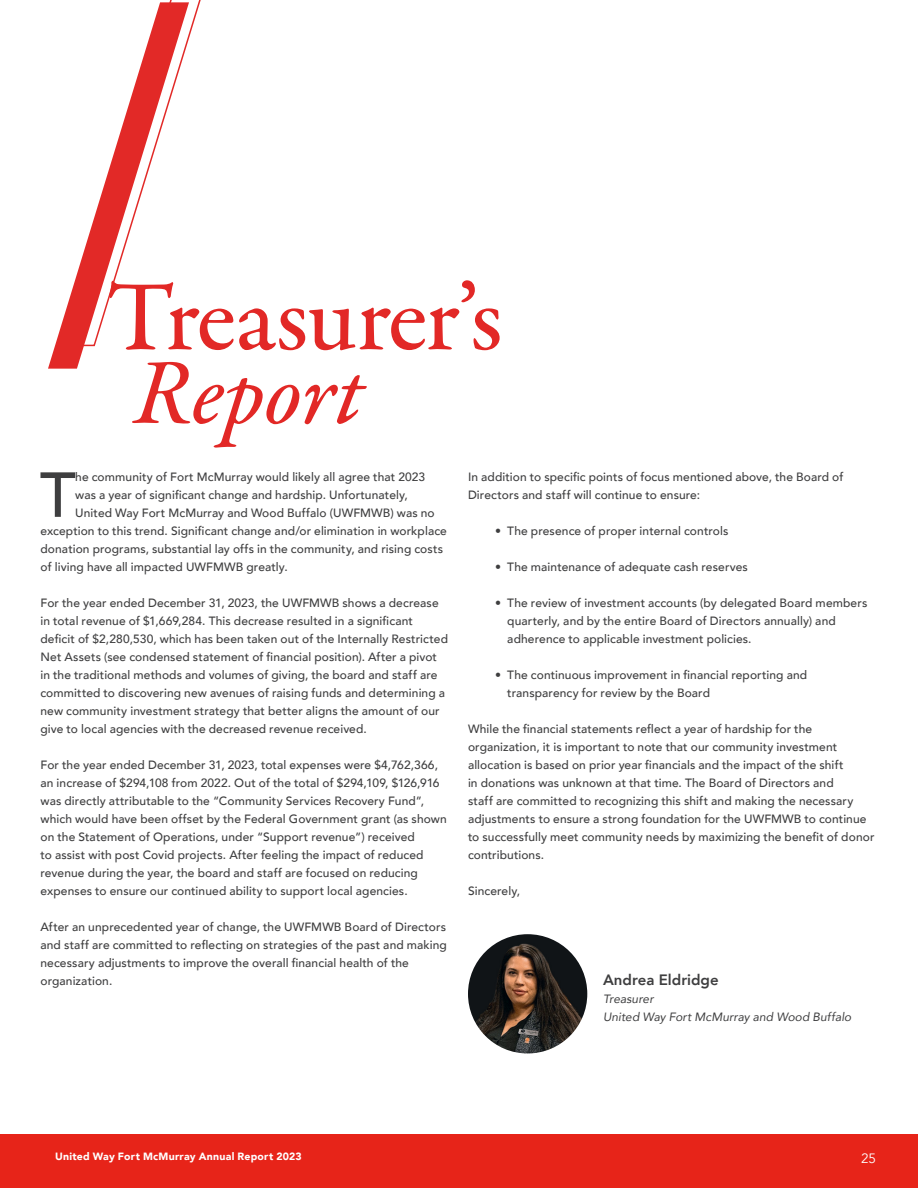
<style>
.page{position:relative;width:918px;height:1188px;background:#fff}
.page>*{position:absolute;margin:0;border:0;box-sizing:border-box;transform-origin:0 0}
.t1{font:500 100.35px "Garamond Premr Pro";letter-spacing:-.02em;color:#e22826}
.t2{font:93.6px "Garamond Premr Pro Med It";letter-spacing:-.005em;color:#e22826}
.t3{font:500 62.85px "Avenir";color:#3e3e3f}
.t4{font:800 15px "Avenir";letter-spacing:.005em;color:#3e3e3f}
.t5{font:13.5px "Avenir";color:#fff}
.t6{font:500 12px/18px "Avenir";letter-spacing:.01em;color:#3e3e3f}
.t7{font:italic 12px/18px "Avenir";letter-spacing:.005em;color:#3e3e3f}
.t8{font:900 10.5px "Avenir";letter-spacing:.025em;color:#fff}
</style>
<div class="page">
<div style="left:0;top:1134px;width:918px;height:54px;background:#e72419"></div>
<svg style="left:48px;top:320px;width:36px;height:49px"></svg>
<svg style="left:63px;top:0;width:138px;height:347px"></svg>
<img style="left:468px;top:934px;width:119px;height:120px;border-radius:60px">
<p class="t1" style="left:107px;top:257px;width:397px">Treasurer’s</p>
<p class="t2" style="left:134px;top:334px;width:231px">Report</p>
<p class="t3" style="left:40px;top:441px;width:38px">T</p>
<p class="t6" style="left:75px;top:467px;width:352px">he community of Fort McMurray would likely all agree that 2023</p>
<p class="t6" style="left:75px;top:485px;width:334px">was a year of significant change and hardship. Unfortunately,</p>
<p class="t6" style="left:75px;top:503px;width:361px">United Way Fort McMurray and Wood Buffalo (UWFMWB) was no</p>
<p class="t6" style="left:40px;top:521px;width:408px">exception to this trend. Significant change and/or elimination in workplace</p>
<p class="t6" style="left:40px;top:539px;width:404px">donation programs, substantial lay offs in the community, and rising costs</p>
<p class="t6" style="left:40px;top:557px;width:249px">of living have all impacted UWFMWB greatly.</p>
<p class="t6" style="left:40px;top:593px;width:409px">For the year ended December 31, 2023, the UWFMWB shows a decrease in total revenue of $1,669,284. This decrease resulted in a significant deficit of $2,280,530, which has been taken out of the Internally Restricted Net Assets (see condensed statement of financial position). After a pivot in the traditional methods and volumes of giving, the board and staff are committed to discovering new avenues of raising funds and determining a new community investment strategy that better aligns the amount of our give to local agencies with the decreased revenue received.</p>
<p class="t6" style="left:40px;top:755px;width:408px">For the year ended December 31, 2023, total expenses were $4,762,366, an increase of $294,108 from 2022. Out of the total of $294,109, $126,916 was directly attributable to the “Community Services Recovery Fund”, which would have been offset by the Federal Government grant (as shown on the Statement of Operations, under “Support revenue”) received<br>to assist with post Covid projects. After feeling the impact of reduced revenue during the year, the board and staff are focused on reducing expenses to ensure our continued ability to support local agencies.</p>
<p class="t6" style="left:40px;top:917px;width:408px">After an unprecedented year of change, the UWFMWB Board of Directors and staff are committed to reflecting on strategies of the past and making necessary adjustments to improve the overall financial health of the organization.</p>
<p class="t6" style="left:468px;top:467px;width:377px">In addition to specific points of focus mentioned above, the Board of<br>Directors and staff will continue to ensure:</p>
<p class="t6" style="left:495px;top:521px;width:235px">• The presence of proper internal controls</p>
<p class="t6" style="left:495px;top:557px;width:254px">• The maintenance of adequate cash reserves</p>
<p class="t6" style="left:507px;top:593px;width:362px;text-indent:-12px">• The review of investment accounts (by delegated Board members quarterly, and by the entire Board of Directors annually) and adherence to applicable investment policies.</p>
<p class="t6" style="left:507px;top:665px;width:301px;text-indent:-12px">• The continuous improvement in financial reporting and transparency for review by the Board</p>
<p class="t6" style="left:468px;top:719px;width:408px">While the financial statements reflect a year of hardship for the organization, it is important to note that our community investment allocation is based on prior year financials and the impact of the shift<br>in donations was unknown at that time. The Board of Directors and<br>staff are committed to recognizing this shift and making the necessary adjustments to ensure a strong foundation for the UWFMWB to continue to successfully meet community needs by maximizing the benefit of donor contributions.</p>
<p class="t6" style="left:468px;top:881px;width:54px">Sincerely,</p>
<p class="t4" style="left:603px;top:968px;width:117px">Andrea Eldridge</p>
<p class="t7" style="left:603px;top:990px;width:250px">Treasurer<br>United Way Fort McMurray and Wood Buffalo</p>
<p class="t8" style="left:55px;top:1148px;width:248px">United Way Fort McMurray Annual Report 2023</p>
<p class="t5" style="left:861px;top:1151px;width:17px">25</p>
</div>
